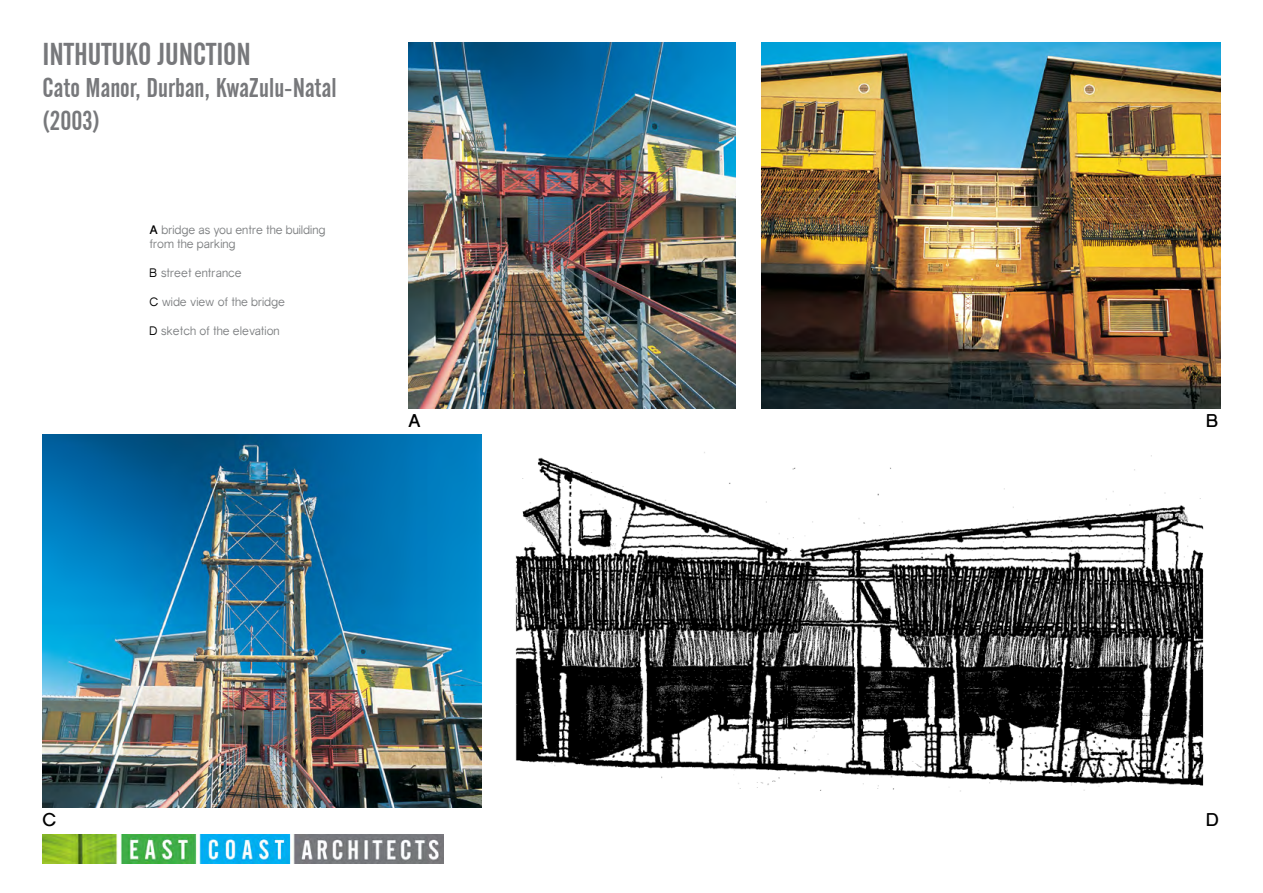
<style>
.page{position:relative;width:1263px;height:893px;background:#fff}
.page>*{position:absolute;margin:0;border:0;box-sizing:border-box;transform-origin:0 0}
.t1{font:31.5px "Alternate Gothic No 2 BT";color:#77787b}
.t2{font:27px/32.4px "Alternate Gothic No 2 BT";color:#77787b}
.t3{font:700 18px "Gravity";color:#000}
.t4{font:12px/14.4px "Gravity";letter-spacing:-.005em;color:#7f8183}
.s1{font-weight:700;color:#000}
.s2{color:#000}
</style>
<div class="page">
<img style="left:43px;top:434px;width:438px;height:374px">
<img style="left:408px;top:43px;width:328px;height:365px">
<img style="left:515px;top:452px;width:689px;height:340px">
<img style="left:761px;top:43px;width:459px;height:365px">
<img style="left:43px;top:834px;width:401px;height:30px">
<h1 class="t1" style="left:43px;top:37px;width:210px">INTHUTUKO JUNCTION</h1>
<h2 class="t2" style="left:43px;top:72px;width:296px">Cato Manor, Durban, KwaZulu-Natal (2003)</h2>
<p class="t4" style="left:150px;top:223px;width:177px"><span class="s1">A</span> bridge as you entre the building from the parking</p>
<p class="t4" style="left:150px;top:266px;width:94px"><span class="s2">B</span> street entrance</p>
<p class="t4" style="left:150px;top:295px;width:137px"><span class="s2">C</span> wide view of the bridge</p>
<p class="t4" style="left:150px;top:323px;width:131px"><span class="s2">D</span> sketch of the elevation</p>
<h3 class="t3" style="left:408px;top:410px;width:14px">A</h3>
<h3 class="t3" style="left:1206px;top:410px;width:14px">B</h3>
<h3 class="t3" style="left:43px;top:809px;width:15px">C</h3>
<h3 class="t3" style="left:1206px;top:809px;width:14px">D</h3>
</div>
